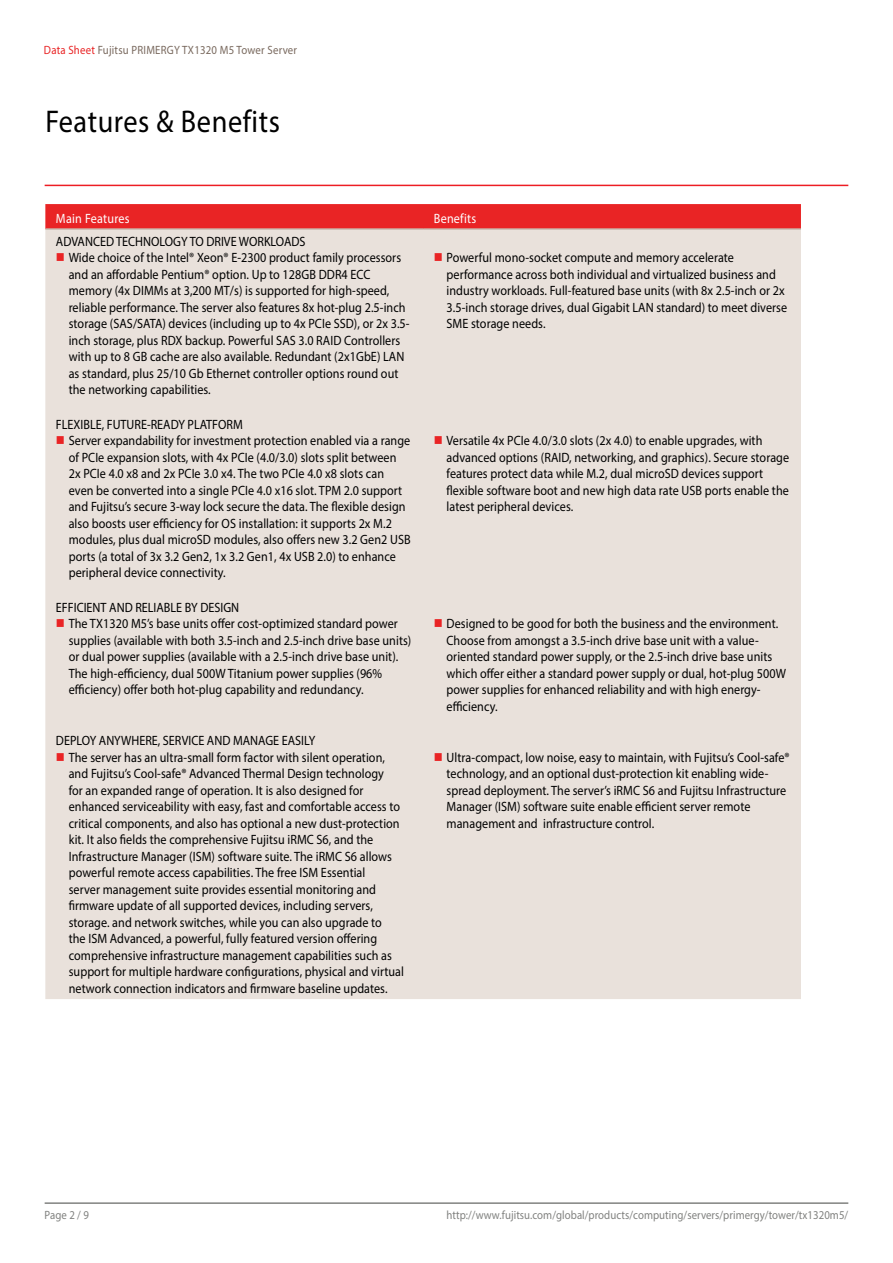
<style>
.page{position:relative;width:893px;height:1263px;background:#fff}
.page>*{position:absolute;margin:0;border:0;box-sizing:border-box;transform-origin:0 0}
.t1{font:31.5px "Myriad Pro";letter-spacing:.02em;color:#000;scale:.9 1}
.t2{font:13.5px/16.5px "Myriad Pro";letter-spacing:.005em;color:#000;scale:.9 1}
.t3{font:13.5px "Myriad Pro";letter-spacing:.02em;color:#fff;scale:.9 1}
.t4{font:12px "Myriad Pro";letter-spacing:.005em;color:#818280;scale:.9 1}
.t5{font:12px "Myriad Pro";letter-spacing:.02em;color:#79695e;scale:.9 1}
.s1{color:#e92425}
</style>
<div class="page">
<hr style="left:45px;top:1202px;width:803px;height:2px;background:#818280">
<div style="left:45px;top:204px;width:756px;height:24px;background:#e92425"></div>
<div style="left:45px;top:230px;width:756px;height:769px;background:#e9e1db"></div>
<hr style="left:45px;top:228px;width:378px;height:2px;background:#c9bbb0">
<hr style="left:423px;top:228px;width:378px;height:2px;background:#c9bbb0">
<hr style="left:45px;top:185px;width:803px;height:1px;background:#ed1d24">
<svg style="left:57px;top:253px;width:7px;height:8px"></svg>
<svg style="left:435px;top:253px;width:7px;height:8px"></svg>
<svg style="left:57px;top:436px;width:7px;height:8px"></svg>
<svg style="left:435px;top:436px;width:7px;height:8px"></svg>
<svg style="left:57px;top:619px;width:7px;height:8px"></svg>
<svg style="left:435px;top:619px;width:7px;height:8px"></svg>
<svg style="left:57px;top:753px;width:7px;height:7px"></svg>
<svg style="left:435px;top:753px;width:7px;height:7px"></svg>
<p class="t5" style="left:44px;top:43px;width:283px"><span class="s1">Data Sheet</span> Fujitsu PRIMERGY TX1320 M5 Tower Server</p>
<h1 class="t1" style="left:45px;top:102px;width:262px">Features &amp; Benefits</h1>
<p class="t3" style="left:56px;top:210px;width:83px">Main Features</p>
<p class="t3" style="left:434px;top:210px;width:49px">Benefits</p>
<p class="t2" style="left:69px;top:233px;width:380px;text-indent:-13px">ADVANCED TECHNOLOGY TO DRIVE WORKLOADS<br>Wide choice of the Intel® Xeon® E-2300 product family processors and an affordable Pentium® option. Up to 128GB DDR4 ECC memory (4x DIMMs at 3,200 MT/s) is supported for high-speed, reliable performance. The server also features 8x hot-plug 2.5-inch storage (SAS/SATA) devices (including up to 4x PCIe SSD), or 2x 3.5- inch storage, plus RDX backup. Powerful SAS 3.0 RAID Controllers with up to 8 GB cache are also available. Redundant (2x1GbE) LAN as standard, plus 25/10 Gb Ethernet controller options round out the networking capabilities.</p>
<p class="t2" style="left:447px;top:249px;width:380px">Powerful mono-socket compute and memory accelerate performance across both individual and virtualized business and industry workloads. Full-featured base units (with 8x 2.5-inch or 2x 3.5-inch storage drives, dual Gigabit LAN standard) to meet diverse SME storage needs.</p>
<p class="t2" style="left:69px;top:416px;width:381px;text-indent:-13px">FLEXIBLE, FUTURE-READY PLATFORM<br>Server expandability for investment protection enabled via a range of PCIe expansion slots, with 4x PCIe (4.0/3.0) slots split between 2x PCIe 4.0 x8 and 2x PCIe 3.0 x4. The two PCIe 4.0 x8 slots can even be converted into a single PCIe 4.0 x16 slot. TPM 2.0 support and Fujitsu’s secure 3-way lock secure the data. The flexible design also boosts user efficiency for OS installation: it supports 2x M.2 modules, plus dual microSD modules, also offers new 3.2 Gen2 USB ports (a total of 3x 3.2 Gen2, 1x 3.2 Gen1, 4x USB 2.0) to enhance peripheral device connectivity.</p>
<p class="t2" style="left:69px;top:599px;width:382px;text-indent:-13px">EFFICIENT AND RELIABLE BY DESIGN<br>The TX1320 M5’s base units offer cost-optimized standard power supplies (available with both 3.5-inch and 2.5-inch drive base units) or dual power supplies (available with a 2.5-inch drive base unit).<br>The high-efficiency, dual 500W Titanium power supplies (96% efficiency) offer both hot-plug capability and redundancy.</p>
<p class="t2" style="left:69px;top:732px;width:374px;text-indent:-13px">DEPLOY ANYWHERE, SERVICE AND MANAGE EASILY<br>The server has an ultra-small form factor with silent operation, and Fujitsu’s Cool-safe® Advanced Thermal Design technology<br>for an expanded range of operation. It is also designed for enhanced serviceability with easy, fast and comfortable access to critical components, and also has optional a new dust-protection kit. It also fields the comprehensive Fujitsu iRMC S6, and the Infrastructure Manager (ISM) software suite. The iRMC S6 allows powerful remote access capabilities. The free ISM Essential<br>server management suite provides essential monitoring and firmware update of all supported devices, including servers, storage. and network switches, while you can also upgrade to<br>the ISM Advanced, a powerful, fully featured version offering comprehensive infrastructure management capabilities such as support for multiple hardware configurations, physical and virtual network connection indicators and firmware baseline updates.</p>
<p class="t2" style="left:447px;top:432px;width:382px">Versatile 4x PCIe 4.0/3.0 slots (2x 4.0) to enable upgrades, with advanced options (RAID, networking, and graphics). Secure storage features protect data while M.2, dual microSD devices support flexible software boot and new high data rate USB ports enable the latest peripheral devices.</p>
<p class="t2" style="left:447px;top:615px;width:379px">Designed to be good for both the business and the environment.<br>Choose from amongst a 3.5-inch drive base unit with a value&shy;oriented standard power supply, or the 2.5-inch drive base units which offer either a standard power supply or dual, hot-plug 500W power supplies for enhanced reliability and with high energy&shy;efficiency.</p>
<p class="t2" style="left:447px;top:748px;width:383px">Ultra-compact, low noise, easy to maintain, with Fujitsu’s Cool-safe® technology, and an optional dust-protection kit enabling wide&shy;spread deployment. The server’s iRMC S6 and Fujitsu Infrastructure Manager (ISM) software suite enable efficient server remote management and infrastructure control.</p>
<p class="t4" style="left:45px;top:1207px;width:51px">Page 2 / 9</p>
<p class="t4" style="left:446px;top:1207px;width:448px">http://www.fujitsu.com/global/products/computing/servers/primergy/tower/tx1320m5/</p>
</div>
